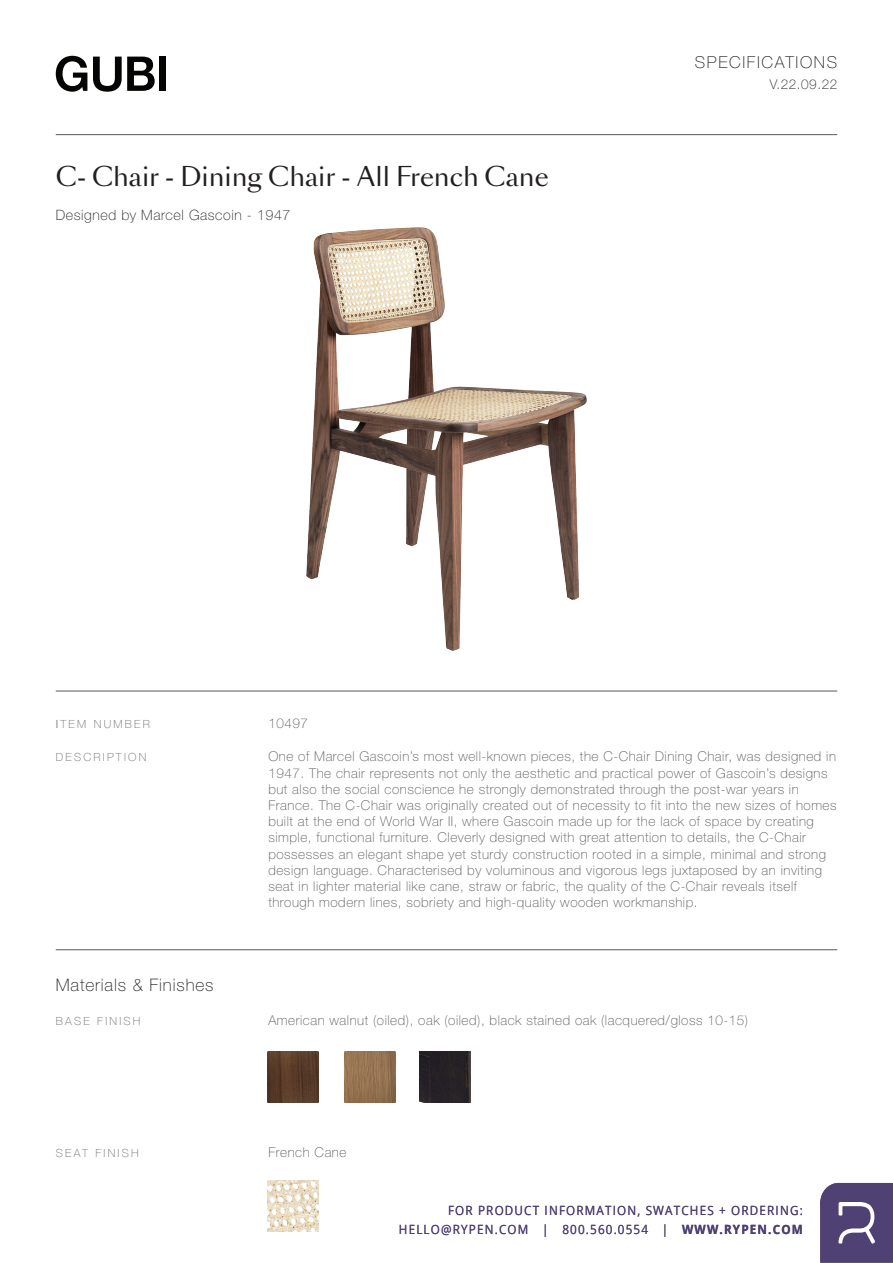
<style>
.page{position:relative;width:893px;height:1263px;background:#fff}
.page>*{position:absolute;margin:0;border:0;box-sizing:border-box;transform-origin:0 0}
.t1{font:25.5px "Sang Bleu Sans";color:#231f20}
.t2{font:100 17.25px "Helvetica Neue LT Std";letter-spacing:.05em;color:#231f20}
.t3{font:100 16.5px "Helvetica Neue LT Std";letter-spacing:.1em;color:#231f20}
.t4{font:100 14.25px "Helvetica Neue LT Std";letter-spacing:.04em;color:#231f20}
.t5{font:100 13.5px/16.2px "Helvetica Neue LT Std";letter-spacing:.04em;color:#57585a}
.t6{font:100 13.5px "Helvetica Neue LT Std";color:#231f20}
.t7{font:12.75px/19.2px "Open Sans";letter-spacing:.1em;color:#4f4174;text-align:right;scale:.92 1}
.t8{font:100 11.25px "Helvetica Neue LT Std";letter-spacing:.2em;color:#6c6d70}
.s1{font-weight:300}
.s2{font-weight:700}
</style>
<div class="page">
<hr style="left:56px;top:134px;width:781px;height:1px;background:#57585a">
<hr style="left:56px;top:691px;width:781px;height:1px;background:#57585a">
<hr style="left:56px;top:949px;width:781px;height:1px;background:#57585a">
<img style="left:307px;top:227px;width:279px;height:424px">
<svg style="left:56px;top:56px;width:31px;height:36px"></svg>
<svg style="left:93px;top:57px;width:62px;height:35px"></svg>
<div style="left:159px;top:57px;width:7px;height:34px;background:#040503"></div>
<img style="left:268px;top:1051px;width:51px;height:51px">
<img style="left:344px;top:1051px;width:51px;height:51px">
<img style="left:420px;top:1051px;width:51px;height:51px">
<img style="left:268px;top:1180px;width:51px;height:51px">
<svg style="left:820px;top:1183px;width:73px;height:80px;background:#5f5280"></svg>
<h1 class="t1" style="left:56px;top:160px;width:494px">C- Chair - Dining Chair - All French Cane</h1>
<p class="t4" style="left:56px;top:207px;width:236px">Designed by Marcel Gascoin - 1947</p>
<p class="t3" style="left:695px;top:52px;width:144px">SPECIFICATIONS</p>
<p class="t6" style="left:770px;top:76px;width:69px">V.22.09.22</p>
<p class="t8" style="left:56px;top:718px;width:96px"><span class="s1">I</span>TEM NUMBER</p>
<p class="t5" style="left:268px;top:715px;width:41px">10497</p>
<p class="t8" style="left:56px;top:751px;width:92px">DESCRIPTION</p>
<p class="t5" style="left:268px;top:748px;width:570px">One of Marcel Gascoin’s most well-known pieces, the C-Chair Dining Chair, was designed in 1947. The chair represents not only the aesthetic and practical power of Gascoin’s designs but also the social conscience he strongly demonstrated through the post-war years in France. The C-Chair was originally created out of necessity to fit into the new sizes of homes built at the end of World War II, where Gascoin made up for the lack of space by creating simple, functional furniture. Cleverly designed with great attention to details, the C-Chair possesses an elegant shape yet sturdy construction rooted in a simple, minimal and strong design language. Characterised by voluminous and vigorous legs juxtaposed by an inviting seat in lighter material like cane, straw or fabric, the quality of the C-Chair reveals itself through modern lines, sobriety and high-quality wooden workmanship.</p>
<p class="t2" style="left:56px;top:975px;width:159px">Materials &amp; Finishes</p>
<p class="t8" style="left:56px;top:1014px;width:86px">BASE FINISH</p>
<p class="t5" style="left:268px;top:1012px;width:481px">American walnut (oiled), oak (oiled), black stained oak (lacquered/gloss 10-15)</p>
<p class="t8" style="left:56px;top:1147px;width:84px">SEAT FINISH</p>
<p class="t5" style="left:268px;top:1144px;width:80px">French Cane</p>
<p class="t7" style="left:399px;top:1201px;width:440px">FOR PRODUCT INFORMATION, SWATCHES + ORDERING:<br>HELLO@RYPEN.COM | 800.560.0554 | <span class="s2">WWW.RYPEN.COM</span></p>
</div>
